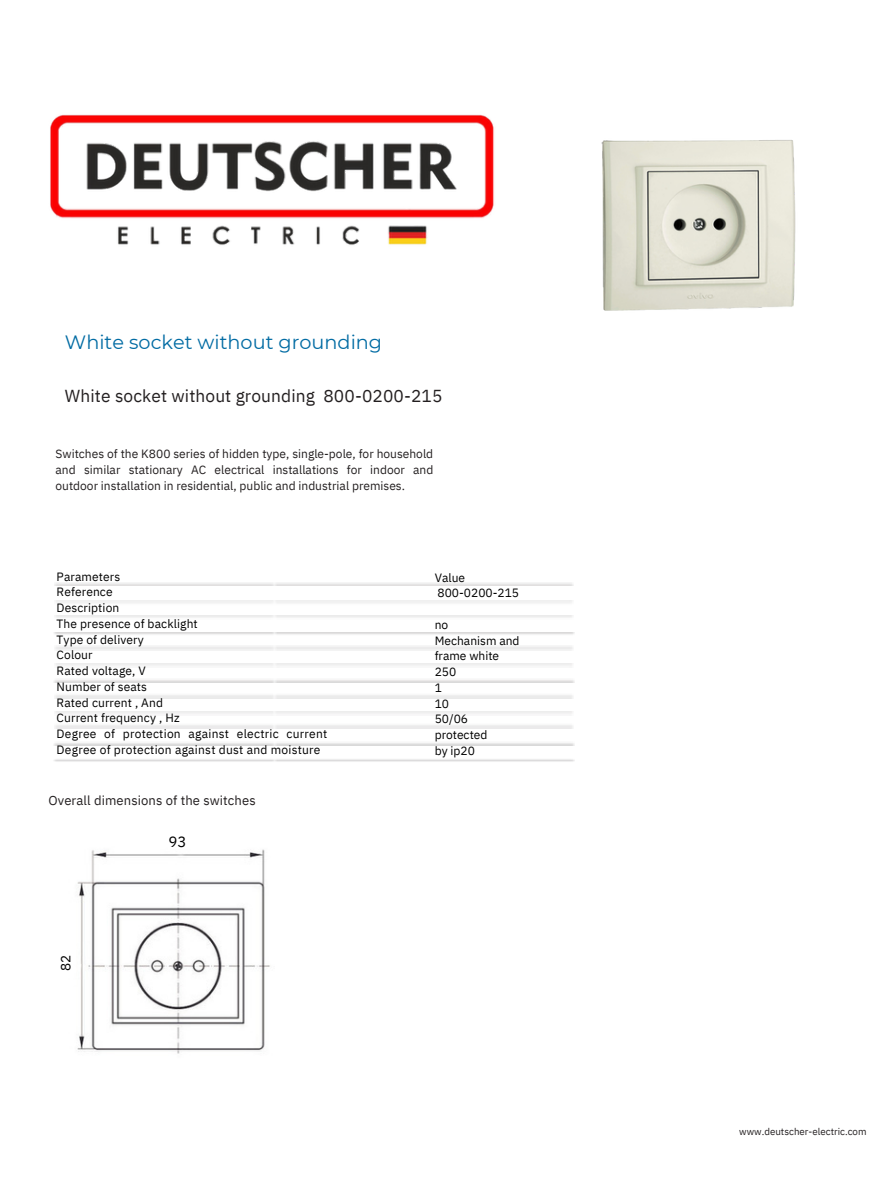
<style>
.page{position:relative;width:893px;height:1186px;background:#fff}
.page>*{position:absolute;margin:0;border:0;box-sizing:border-box;transform-origin:0 0}
.t1{font:19.2px "Montserrat";color:#006ba3}
.t2{font:17.25px "IBM Plex Sans";letter-spacing:.005em;color:#231f20}
.t3{font:15px "IBM Plex Sans";color:#000}
.t4{font:13.5px "IBM Plex Sans";color:#000}
.t5{font:13.05px "IBM Plex Sans";letter-spacing:.01em;color:#231f20}
.t6{font:12px/15.8px "IBM Plex Sans";letter-spacing:.01em;color:#000}
.t7{font:12px/15.8px "IBM Plex Sans";color:#231f20;text-align:justify}
.t8{font:9.75px "IBM Plex Sans";color:#231f20}
</style>
<div class="page">
<img style="left:50px;top:114px;width:444px;height:131px">
<img style="left:601px;top:140px;width:195px;height:171px">
<img style="left:77px;top:849px;width:193px;height:205px">
<h1 class="t1" style="left:65px;top:330px;width:318px">White socket without grounding</h1>
<h2 class="t2" style="left:65px;top:384px;width:379px">White socket without grounding 800-0200-215</h2>
<p class="t7" style="left:55px;top:446px;width:379px">Switches of the K800 series of hidden type, single-pole, for household and similar stationary AC electrical installations for indoor and outdoor installation in residential, public and industrial premises.</p>
<p class="t6" style="left:57px;top:568px;width:272px">Parameters<br>Reference<br>Description<br>The presence of backlight<br>Type of delivery<br>Colour<br>Rated voltage, V<br>Number of seats<br>Rated current , And<br>Current frequency , Hz<br>Degree of protection against electric current<br>Degree of protection against dust and moisture</p>
<p class="t6" style="left:434px;top:569px;width:86px">Value<br>800-0200-215</p>
<p class="t6" style="left:434px;top:616px;width:86px">no<br>Mechanism and frame white<br>250<br>1<br>10<br>50/06 protected<br>by ip20</p>
<p class="t5" style="left:48px;top:792px;width:209px">Overall dimensions of the switches</p>
<p class="t3" style="left:168px;top:832px;width:20px">93</p>
<p class="t4" style="left:57px;top:971px;width:18px;rotate:-90deg">82</p>
<p class="t8" style="left:739px;top:1125px;width:129px">www.deutscher-electric.com</p>
</div>
